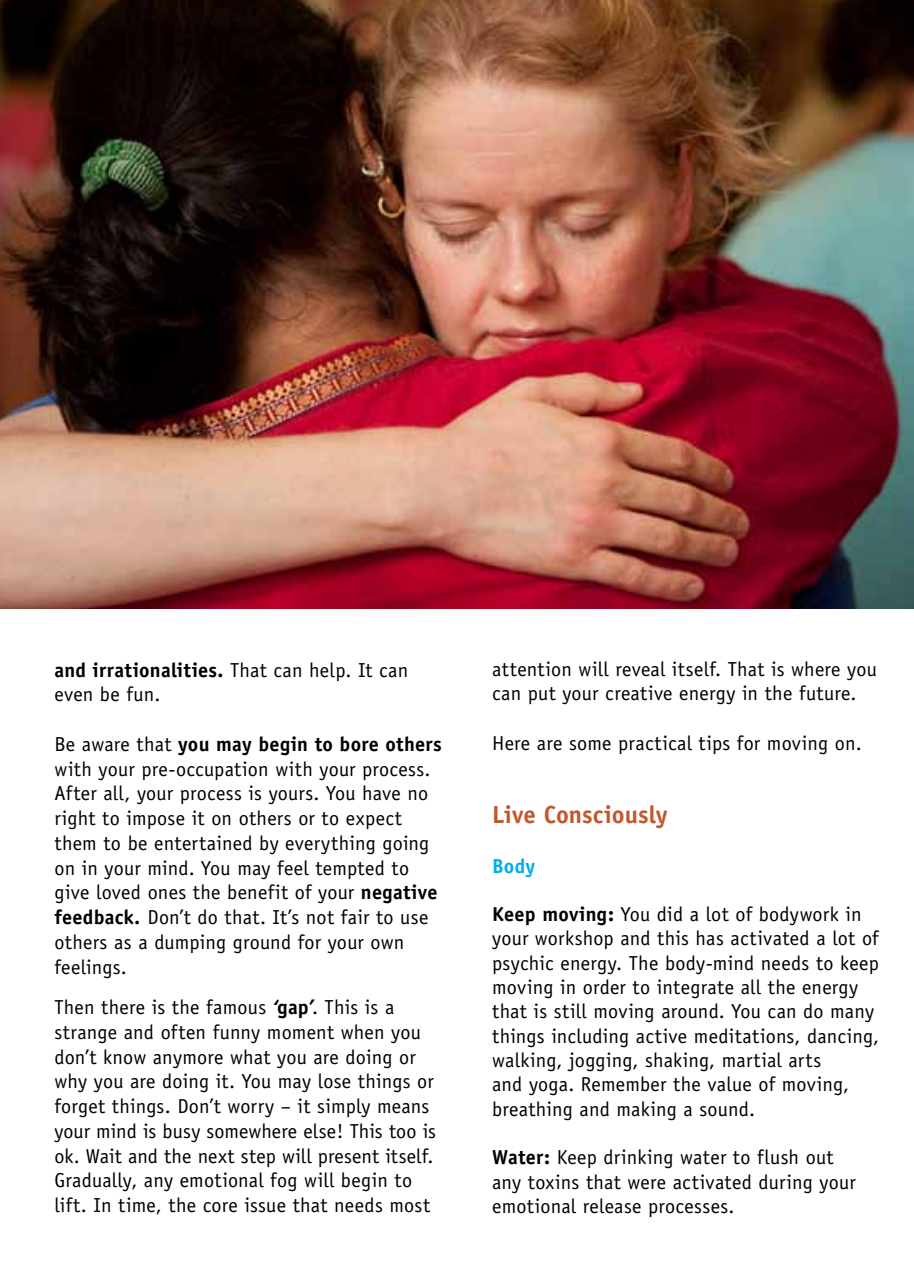
<style>
.page{position:relative;width:914px;height:1277px;background:#fff}
.page>*{position:absolute;margin:0;border:0;box-sizing:border-box;transform-origin:0 0}
.t1{font:700 24.75px "Officina Sans";color:#c2572e}
.t2{font:20.25px/24.8px "Officina Sans";letter-spacing:.01em;color:#000}
.t3{font:700 20.25px "Officina Sans";color:#00aeea}
.s1{font-weight:700}
.s2{font-weight:700;font-style:italic}
</style>
<div class="page">
<img style="left:0;top:0;width:914px;height:608px">
<p class="t2" style="left:54px;top:657px;width:355px"><span class="s1">and irrationalities.</span> That can help. It can even be fun.</p>
<p class="t2" style="left:54px;top:731px;width:389px">Be aware that <span class="s1">you may begin to bore others </span>with your pre-occupation with your process.<br>After all, your process is yours. You have no right to impose it on others or to expect them to be entertained by everything going on in your mind. You may feel tempted to give loved ones the benefit of your <span class="s1">negative feedback</span><span class="s2">.</span> Don’t do that. It’s not fair to use others as a dumping ground for your own feelings.</p>
<p class="t2" style="left:54px;top:994px;width:383px">Then there is the famous <span class="s2">‘</span><span class="s1">gap</span><span class="s2">’</span>. This is a strange and often funny moment when you don’t know anymore what you are doing or why you are doing it. You may lose things or forget things. Don’t worry – it simply means your mind is busy somewhere else! This too is ok. Wait and the next step will present itself.<br>Gradually, any emotional fog will begin to lift. In time, the core issue that needs most</p>
<p class="t2" style="left:492px;top:656px;width:386px">attention will reveal itself. That is where you can put your creative energy in the future.</p>
<p class="t2" style="left:492px;top:730px;width:371px">Here are some practical tips for moving on.</p>
<p class="t1" style="left:492px;top:799px;width:177px">Live Consciously</p>
<p class="t3" style="left:492px;top:853px;width:45px">Body</p>
<p class="t2" style="left:492px;top:902px;width:389px"><span class="s1">Keep moving:</span> You did a lot of bodywork in your workshop and this has activated a lot of psychic energy. The body-mind needs to keep moving in order to integrate all the energy that is still moving around. You can do many things including active meditations, dancing, walking, jogging, shaking, martial arts<br>and yoga. Remember the value of moving, breathing and making a sound.</p>
<p class="t2" style="left:492px;top:1145px;width:365px"><span class="s1">Water:</span> Keep drinking water to flush out any toxins that were activated during your emotional release processes.</p>
</div>
